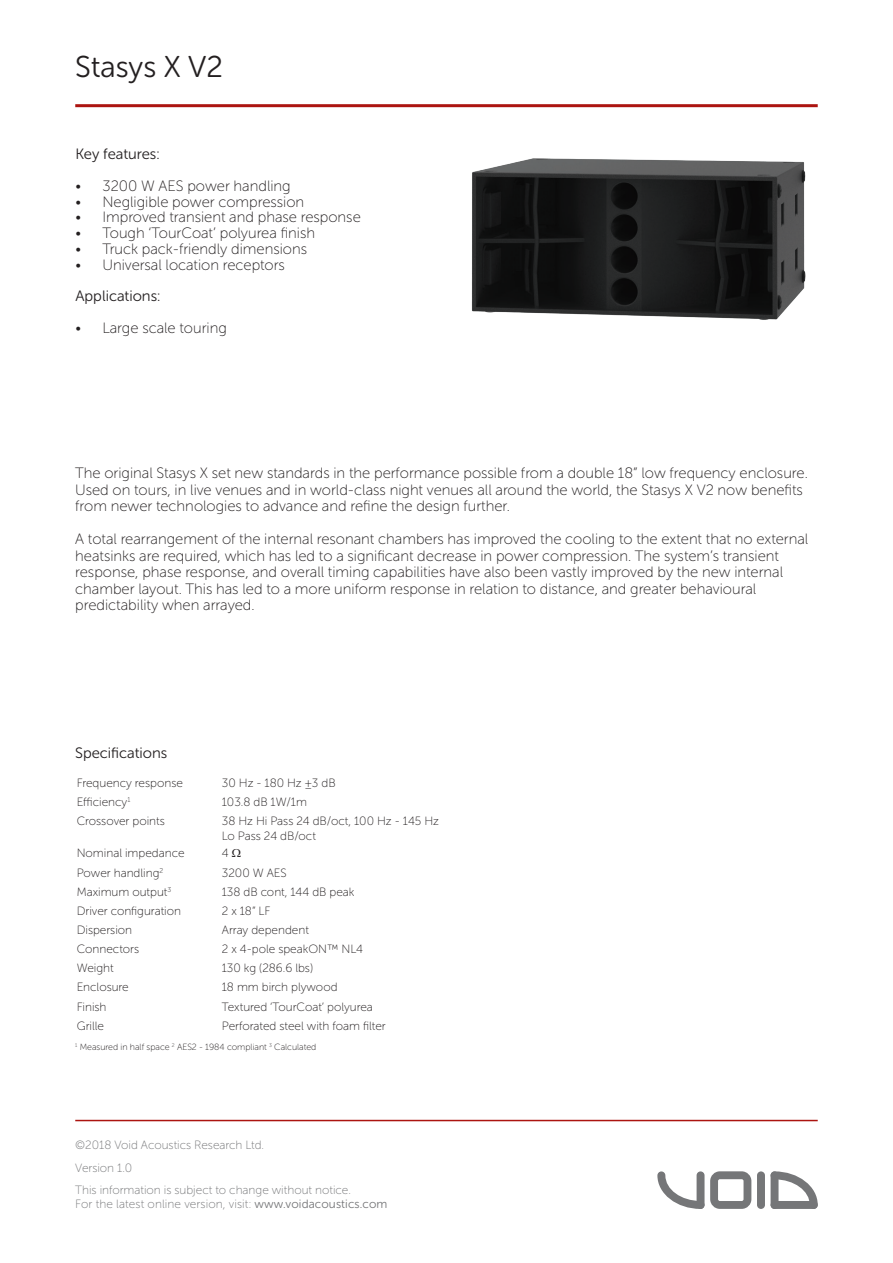
<style>
.page{position:relative;width:893px;height:1263px;background:#fff}
.page>*{position:absolute;margin:0;border:0;box-sizing:border-box;transform-origin:0 0}
.t1{font:30px "Museo Sans Rounded 300";color:#231f20}
.t2{font:15px/16.5px "Museo Sans Rounded 100";color:#231f20}
.t3{font:15px "Museo Sans Rounded 300";color:#231f20}
.t4{font:12px/15px "Museo Sans Rounded 100";color:#231f20}
.t5{font:12px/22.5px "Museo Sans Rounded 100";color:#757678}
.t6{font:9px "Museo Sans Rounded 100";color:#231f20}
.s1{font-family:"Museo Sans 100"}
.s2{font-family:"Museo Sans Rounded 300"}
</style>
<div class="page">
<hr style="left:75px;top:104px;width:743px;height:3px;background:#ac1410">
<svg style="left:657px;top:1171px;width:47px;height:38px"></svg>
<svg style="left:771px;top:1171px;width:47px;height:38px"></svg>
<div style="left:771px;top:1201px;width:47px;height:8px;background:#757678;border-radius:4px"></div>
<div style="left:771px;top:1171px;width:7px;height:38px;background:#757678;border-radius:4px"></div>
<div style="left:757px;top:1171px;width:8px;height:38px;background:#757678;border-radius:4px"></div>
<div style="left:697px;top:1171px;width:7px;height:38px;background:#757678;border-radius:4px"></div>
<svg style="left:710px;top:1171px;width:41px;height:38px"></svg>
<hr style="left:75px;top:1120px;width:743px;height:1px;background:#ac1410">
<img style="left:471px;top:158px;width:335px;height:162px">
<h1 class="t1" style="left:75px;top:50px;width:149px">Stasys X V2</h1>
<p class="t3" style="left:75px;top:146px;width:86px">Key features:</p>
<p class="t2" style="left:75px;top:178px;width:217px">• 3200 W AES power handling</p>
<p class="t2" style="left:75px;top:193px;width:230px">• Negligible power compression</p>
<p class="t2" style="left:75px;top:209px;width:287px">• Improved transient and phase response</p>
<p class="t2" style="left:75px;top:225px;width:241px">• Tough ‘TourCoat’ polyurea finish</p>
<p class="t2" style="left:75px;top:241px;width:233px">• Truck pack-friendly dimensions</p>
<p class="t2" style="left:75px;top:256px;width:211px">• Universal location receptors</p>
<p class="t3" style="left:75px;top:288px;width:86px">Applications:</p>
<p class="t2" style="left:75px;top:319px;width:153px">• Large scale touring</p>
<p class="t2" style="left:75px;top:465px;width:734px">The original Stasys X set new standards in the performance possible from a double 18” low frequency enclosure.<br>Used on tours, in live venues and in world-class night venues all around the world, the Stasys X V2 now benefits from newer technologies to advance and refine the design further.</p>
<p class="t2" style="left:75px;top:531px;width:735px">A total rearrangement of the internal resonant chambers has improved the cooling to the extent that no external heatsinks are required, which has led to a significant decrease in power compression. The system’s transient response, phase response, and overall timing capabilities have also been vastly improved by the new internal chamber layout. This has led to a more uniform response in relation to distance, and greater behavioural predictability when arrayed.</p>
<p class="t3" style="left:75px;top:744px;width:94px">Specifications</p>
<p class="t4" style="left:77px;top:775px;width:108px">Frequency response</p>
<p class="t4" style="left:222px;top:775px;width:115px">30 Hz - 180 Hz ±3 dB</p>
<p class="t4" style="left:77px;top:794px;width:55px">Efficiency<sup>1</sup></p>
<p class="t4" style="left:222px;top:794px;width:87px">103.8 dB 1W/1m</p>
<p class="t4" style="left:77px;top:813px;width:90px">Crossover points</p>
<p class="t4" style="left:222px;top:813px;width:219px">38 Hz Hi Pass 24 dB/oct, 100 Hz - 145 Hz<br>Lo Pass 24 dB/oct</p>
<p class="t4" style="left:77px;top:846px;width:109px">Nominal impedance</p>
<p class="t4" style="left:222px;top:846px;width:8px">4</p>
<p class="t4" style="left:77px;top:865px;width:88px">Power handling<sup>2</sup></p>
<p class="t4" style="left:222px;top:865px;width:66px">3200 W AES</p>
<p class="t4" style="left:77px;top:884px;width:96px">Maximum output<sup>3</sup></p>
<p class="t4" style="left:222px;top:884px;width:134px">138 dB cont, 144 dB peak</p>
<p class="t4" style="left:77px;top:903px;width:106px">Driver configuration</p>
<p class="t4" style="left:222px;top:903px;width:50px">2 x 18” LF</p>
<p class="t4" style="left:77px;top:922px;width:57px">Dispersion</p>
<p class="t4" style="left:222px;top:922px;width:89px">Array dependent</p>
<p class="t4" style="left:77px;top:942px;width:64px">Connectors</p>
<p class="t4" style="left:222px;top:942px;width:143px">2 x 4-pole speakON™ NL4</p>
<p class="t4" style="left:77px;top:961px;width:38px">Weight</p>
<p class="t4" style="left:222px;top:961px;width:93px">130 kg (286.6 lbs)</p>
<p class="t4" style="left:77px;top:980px;width:54px">Enclosure</p>
<p class="t4" style="left:222px;top:980px;width:117px">18 mm birch plywood</p>
<p class="t4" style="left:77px;top:999px;width:31px">Finish</p>
<p class="t4" style="left:222px;top:999px;width:153px">Textured ‘TourCoat’ polyurea</p>
<p class="t4" style="left:77px;top:1018px;width:29px">Grille</p>
<p class="t4" style="left:222px;top:1018px;width:165px">Perforated steel with foam filter</p>
<p class="t6" style="left:75px;top:1042px;width:243px"><sup>1</sup> Measured in half space <sup>2</sup> AES2 - 1984 compliant <sup>3</sup> Calculated</p>
<p class="t5" style="left:75px;top:1134px;width:277px"><span class="s1">©</span>2018 Void Acoustics Research Ltd.<br>Version 1.0<br>This information is subject to change without notice.</p>
<p class="t5" style="left:75px;top:1192px;width:314px">For the latest online version, visit: <span class="s2">www.voidacoustics.com</span></p>
</div>
